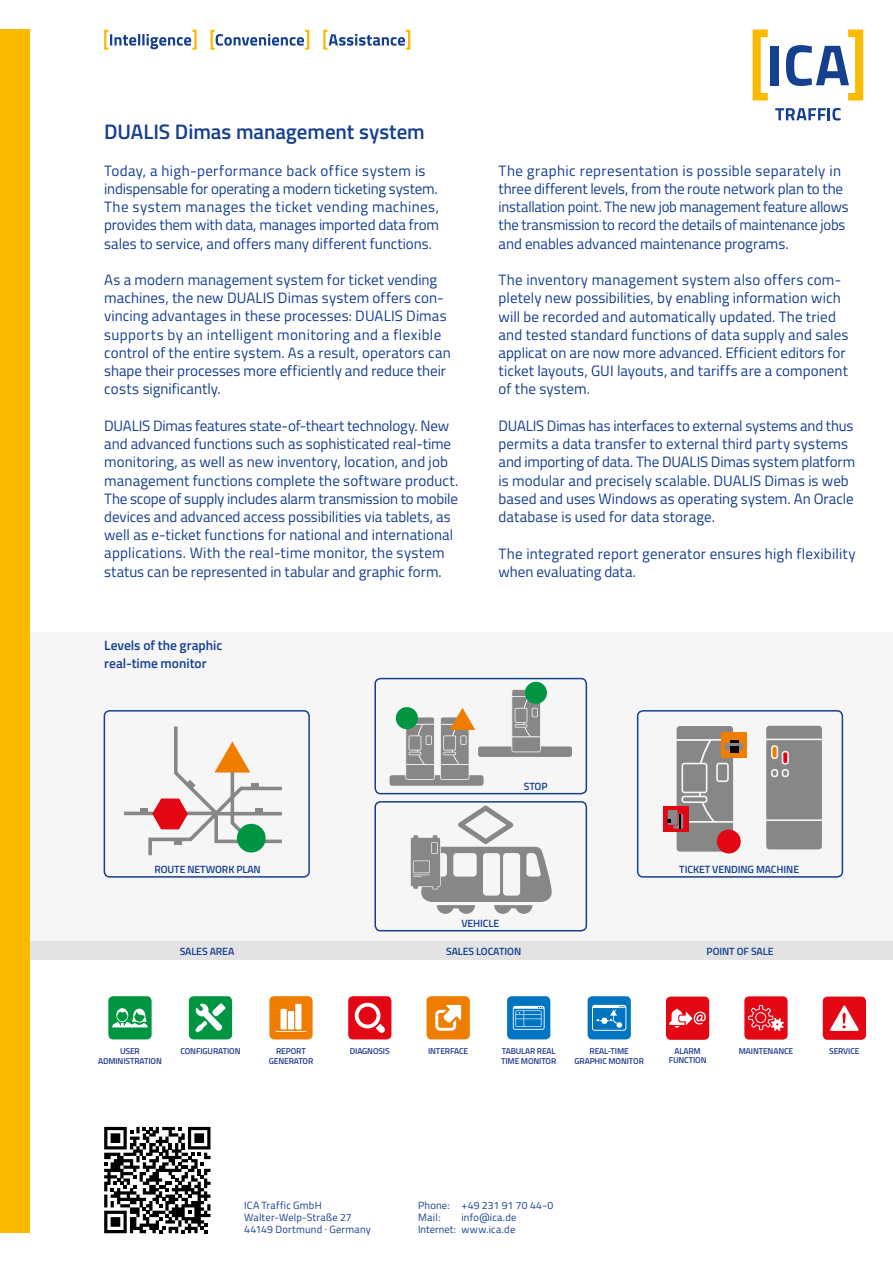
<style>
.page{position:relative;width:893px;height:1263px;background:#fff}
.page>*{position:absolute;margin:0;border:0;box-sizing:border-box;transform-origin:0 0}
.t1{font:600 21px "Titillium";letter-spacing:-.005em;color:#153f8f}
.t2{font:15px/18.3px "Titillium";letter-spacing:.005em;color:#153f8f}
.t3{font:600 13.5px/18.3px "Titillium";color:#153f8f}
.t4{font:10.5px/12px "Titillium";letter-spacing:.02em;color:#153f8f}
.t5{font:600 10.5px "Titillium";letter-spacing:-.01em;color:#153f8f}
.t6{font:600 8.55px/9.1px "Titillium";letter-spacing:-.015em;color:#213a8f;text-align:center}
</style>
<div class="page">
<div style="left:0;top:30px;width:30px;height:1203px;background:#fbba00"></div>
<div style="left:771px;top:46px;width:8px;height:39px;background:#153f8f"></div>
<svg style="left:753px;top:30px;width:15px;height:71px"></svg>
<svg style="left:786px;top:30px;width:77px;height:71px"></svg>
<svg style="left:775px;top:108px;width:66px;height:13px"></svg>
<svg style="left:104px;top:30px;width:93px;height:20px"></svg>
<svg style="left:210px;top:30px;width:99px;height:20px"></svg>
<svg style="left:323px;top:30px;width:87px;height:20px"></svg>
<div style="left:30px;top:631px;width:863px;height:310px;background:#f6f6f6"></div>
<div style="left:30px;top:941px;width:863px;height:19px;background:#e3e3e3"></div>
<svg style="left:717px;top:829px;width:24px;height:24px"></svg>
<div style="left:721px;top:732px;width:26px;height:26px;background:#ef7d00"></div>
<div style="left:726px;top:743px;width:17px;height:7px;background:#878787"></div>
<div style="left:663px;top:806px;width:26px;height:25px;background:#e30613"></div>
<svg style="left:668px;top:726px;width:71px;height:127px"></svg>
<svg style="left:766px;top:725px;width:56px;height:125px;background:#8f8d8c"></svg>
<div style="left:637px;top:710px;width:206px;height:168px;border:2px solid #153f8f;border-radius:5px"></div>
<svg style="left:124px;top:726px;width:158px;height:130px"></svg>
<div style="left:237px;top:824px;width:29px;height:28px;background:#009641;border-radius:50%"></div>
<div style="left:104px;top:710px;width:206px;height:168px;border:2px solid #153f8f;border-radius:5px"></div>
<div style="left:390px;top:775px;width:93px;height:11px;background:#878787;border-radius:2px"></div>
<div style="left:478px;top:746px;width:94px;height:11px;background:#878787;border-radius:2px"></div>
<svg style="left:511px;top:689px;width:30px;height:63px"></svg>
<div style="left:396px;top:707px;width:22px;height:22px;background:#009641;border-radius:50%"></div>
<div style="left:525px;top:682px;width:22px;height:22px;background:#009641;border-radius:50%"></div>
<svg style="left:405px;top:708px;width:70px;height:72px"></svg>
<svg style="left:410px;top:806px;width:142px;height:108px"></svg>
<div style="left:374px;top:678px;width:213px;height:116px;border:2px solid #153f8f;border-radius:5px"></div>
<div style="left:374px;top:801px;width:213px;height:130px;border:2px solid #153f8f;border-radius:5px"></div>
<div style="left:348px;top:996px;width:43px;height:43px;background:#e30613;border-radius:5px"></div>
<svg style="left:355px;top:1003px;width:30px;height:30px"></svg>
<div style="left:108px;top:996px;width:44px;height:43px;background:#009641;border-radius:5px"></div>
<svg style="left:112px;top:1008px;width:36px;height:19px"></svg>
<div style="left:189px;top:996px;width:43px;height:43px;background:#009641;border-radius:5px"></div>
<svg style="left:195px;top:1003px;width:30px;height:29px"></svg>
<div style="left:427px;top:996px;width:43px;height:43px;background:#ef7d00;border-radius:5px"></div>
<svg style="left:435px;top:1005px;width:26px;height:26px"></svg>
<div style="left:823px;top:996px;width:43px;height:44px;background:#e30613;border-radius:5px"></div>
<svg style="left:830px;top:1005px;width:29px;height:26px"></svg>
<div style="left:507px;top:996px;width:43px;height:43px;background:#0075bf;border-radius:5px"></div>
<svg style="left:513px;top:1006px;width:32px;height:24px"></svg>
<div style="left:666px;top:996px;width:43px;height:44px;background:#e30613;border-radius:5px"></div>
<svg style="left:669px;top:1009px;width:37px;height:19px"></svg>
<div style="left:744px;top:996px;width:44px;height:43px;background:#e30613;border-radius:5px"></div>
<svg style="left:748px;top:1005px;width:36px;height:26px"></svg>
<div style="left:588px;top:996px;width:43px;height:43px;background:#0075bf;border-radius:5px"></div>
<svg style="left:592px;top:1005px;width:34px;height:26px"></svg>
<div style="left:269px;top:996px;width:44px;height:43px;background:#ef7d00;border-radius:5px"></div>
<div style="left:295px;top:1004px;width:6px;height:25px;background:#fff"></div>
<div style="left:288px;top:1011px;width:6px;height:18px;background:#fff"></div>
<div style="left:281px;top:1009px;width:6px;height:20px;background:#fff"></div>
<hr style="left:276px;top:1031px;width:30px;height:1px;background:#fff">
<svg style="left:104px;top:1127px;width:106px;height:106px"></svg>
<h1 class="t1" style="left:104px;top:116px;width:322px">DUALIS Dimas management system</h1>
<p class="t2" style="left:104px;top:161px;width:336px">Today, a high-performance back office system is indispensable for operating a modern ticketing system.<br>The system manages the ticket vending machines, provides them with data, manages imported data from sales to service, and offers many different functions.</p>
<p class="t2" style="left:104px;top:270px;width:348px">As a modern management system for ticket vending machines, the new DUALIS Dimas system offers con&shy;vincing advantages in these processes: DUALIS Dimas supports by an intelligent monitoring and a flexible control of the entire system. As a result, operators can shape their processes more efficiently and reduce their costs significantly.</p>
<p class="t2" style="left:104px;top:416px;width:356px">DUALIS Dimas features state-of-theart technology. New and advanced functions such as sophisticated real-time monitoring, as well as new inventory, location, and job management functions complete the software product.<br>The scope of supply includes alarm transmission to mobile devices and advanced access possibilities via tablets, as well as e-ticket functions for national and international applications. With the real-time monitor, the system status can be represented in tabular and graphic form.</p>
<p class="t3" style="left:104px;top:635px;width:120px">Levels of the graphic real-time monitor</p>
<p class="t2" style="left:499px;top:160px;width:351px">The graphic representation is possible separately in three different levels, from the route network plan to the installation point. The new job management feature allows the transmission to record the details of maintenance jobs and enables advanced maintenance programs.</p>
<p class="t2" style="left:499px;top:270px;width:351px">The inventory management system also offers com&shy;pletely new possibilities, by enabling information wich will be recorded and automatically updated. The tried and tested standard functions of data supply and sales applicat on are now more advanced. Efficient editors for ticket layouts, GUI layouts, and tariffs are a component of the system.</p>
<p class="t2" style="left:499px;top:416px;width:358px">DUALIS Dimas has interfaces to external systems and thus permits a data transfer to external third party systems and importing of data. The DUALIS Dimas system platform is modular and precisely scalable. DUALIS Dimas is web based and uses Windows as operating system. An Oracle database is used for data storage.</p>
<p class="t2" style="left:499px;top:543px;width:359px">The integrated report generator ensures high flexibility when evaluating data.</p>
<p class="t5" style="left:524px;top:778px;width:25px">STOP</p>
<p class="t5" style="left:154px;top:861px;width:108px">ROUTE NETWORK PLAN</p>
<p class="t5" style="left:679px;top:861px;width:121px">TICKET VENDING MACHINE</p>
<p class="t5" style="left:461px;top:916px;width:39px">VEHICLE</p>
<p class="t5" style="left:180px;top:943px;width:56px">SALES AREA</p>
<p class="t5" style="left:446px;top:943px;width:76px">SALES LOCATION</p>
<p class="t5" style="left:707px;top:943px;width:68px">POINT OF SALE</p>
<p class="t6" style="left:120px;top:1045px;width:21px">USER</p>
<p class="t6" style="left:350px;top:1045px;width:41px">DIAGNOSIS</p>
<p class="t6" style="left:98px;top:1056px;width:65px">ADMINISTRATION</p>
<p class="t6" style="left:180px;top:1045px;width:62px">CONFIGURATION</p>
<p class="t6" style="left:428px;top:1045px;width:42px">INTERFACE</p>
<p class="t6" style="left:502px;top:1045px;width:55px">TABULAR REAL</p>
<p class="t6" style="left:829px;top:1045px;width:32px">SERVICE</p>
<p class="t6" style="left:501px;top:1056px;width:57px">TIME MONITOR</p>
<p class="t6" style="left:669px;top:1045px;width:39px">ALARM<br>FUNCTION</p>
<p class="t6" style="left:269px;top:1045px;width:46px;line-height:10.9px">REPORT<br>GENERATOR</p>
<p class="t6" style="left:590px;top:1045px;width:41px">REAL-TIME</p>
<p class="t6" style="left:739px;top:1045px;width:56px">MAINTENANCE</p>
<p class="t6" style="left:574px;top:1056px;width:71px">GRAPHIC MONITOR</p>
<p class="t4" style="left:244px;top:1199px;width:128px">ICA Traffic GmbH<br>Walter-Welp-Straße 27<br>44149 Dortmund · Germany</p>
<p class="t4" style="left:418px;top:1199px;width:137px">Phone: +49 231 91 70 44-0<br>Mail:</p>
<p class="t4" style="left:418px;top:1211px;width:100px;text-align:right">info@ica.de<br>Internet: www.ica.de</p>
</div>
